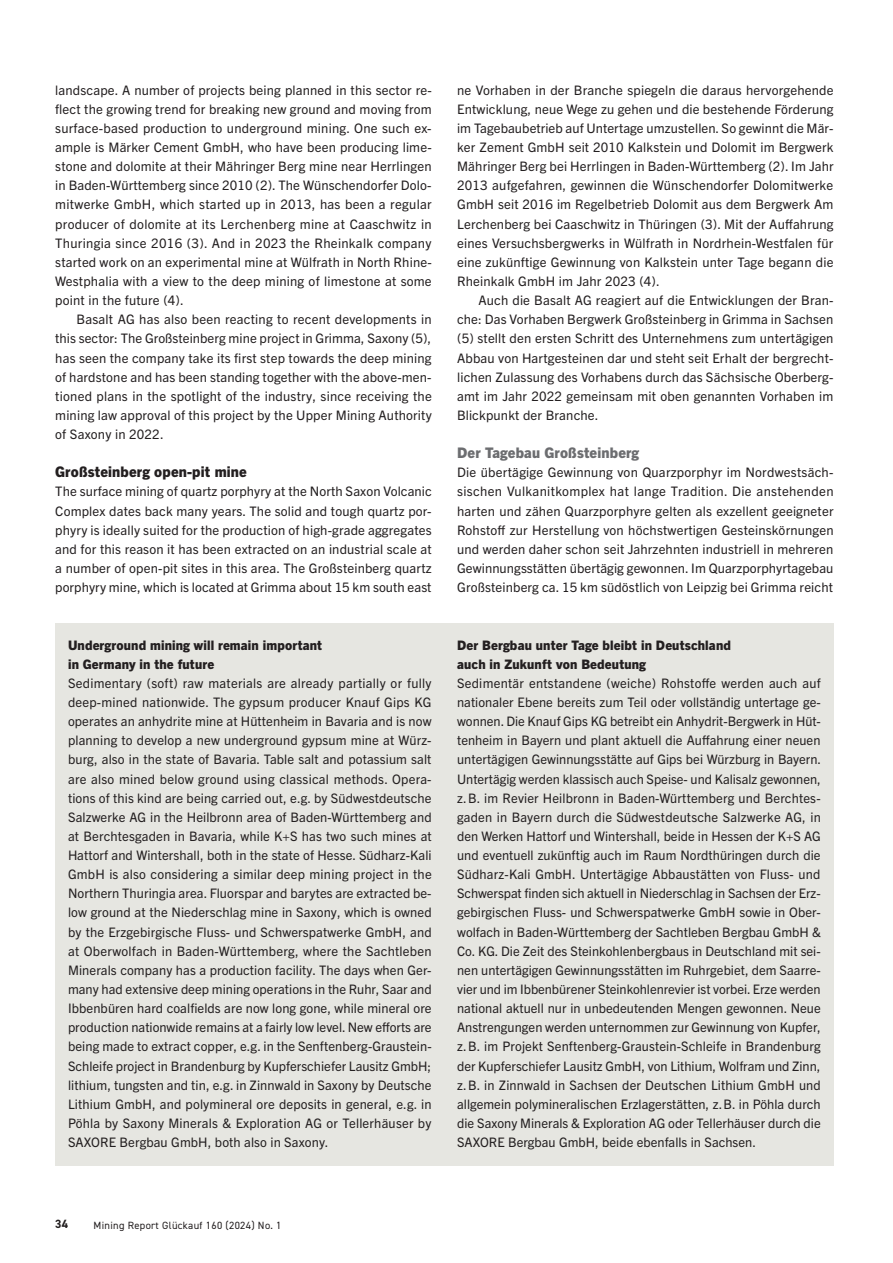
<style>
.page{position:relative;width:893px;height:1263px;background:#fff}
.page>*{position:absolute;margin:0;border:0;box-sizing:border-box;transform-origin:0 0}
.t1{font:800 14.7px "Trade Gothic Next LT Pro";letter-spacing:.01em;color:#231f20}
.t2{font:800 14.7px "Trade Gothic Next LT Pro";letter-spacing:.01em;color:#6c6d70}
.t3{font:13.2px/19.2px "Trade Gothic Next LT Pro";letter-spacing:.01em;color:#231f20;text-align:justify}
.t4{font:800 13.2px/19.2px "Trade Gothic Next LT Pro";letter-spacing:.01em;color:#231f20}
.t5{font:700 12px "DIN2014";color:#231f20}
.t6{font:10.5px "DIN2014";letter-spacing:.03em;color:#231f20}
</style>
<div class="page">
<div style="left:55px;top:623px;width:778px;height:543px;background:#e6e6e1"></div>
<p class="t3" style="left:55px;top:79px;width:378px">landscape. A number of projects being planned in this sector re&shy;flect the growing trend for breaking new ground and moving from surface-based production to underground mining. One such ex&shy;ample is Märker Cement GmbH, who have been producing lime&shy;stone and dolomite at their Mähringer Berg mine near Herrlingen in Baden-Württemberg since 2010 (2). The Wünschendorfer Dolo&shy;mitwerke GmbH, which started up in 2013, has been a regular producer of dolomite at its Lerchenberg mine at Caaschwitz in Thuringia since 2016 (3). And in 2023 the Rheinkalk company started work on an experimental mine at Wülfrath in North Rhine-Westphalia with a view to the deep mining of limestone at some point in the future (4).</p>
<p class="t3" style="left:55px;top:309px;width:378px;text-indent:21px">Basalt AG has also been reacting to recent developments in this sector: The Großsteinberg mine project in Grimma, Saxony (5), has seen the company take its first step towards the deep mining of hardstone and has been standing together with the above-men&shy;tioned plans in the spotlight of the industry, since receiving the mining law approval of this project by the Upper Mining Authority of Saxony in 2022.</p>
<p class="t1" style="left:55px;top:462px;width:193px">Großsteinberg open-pit mine</p>
<p class="t3" style="left:55px;top:481px;width:378px">The surface mining of quartz porphyry at the North Saxon Volcanic Complex dates back many years. The solid and tough quartz por&shy;phyry is ideally suited for the production of high-grade aggregates and for this reason it has been extracted on an industrial scale at a number of open-pit sites in this area. The Großsteinberg quartz porphyry mine, which is located at Grimma about 15 km south east</p>
<p class="t4" style="left:68px;top:634px;width:256px">Underground mining will remain important in Germany in the future</p>
<p class="t3" style="left:68px;top:672px;width:365px">Sedimentary (soft) raw materials are already partially or fully deep-mined nationwide. The gypsum producer Knauf Gips KG operates an anhydrite mine at Hüttenheim in Bavaria and is now planning to develop a new underground gypsum mine at Würz&shy;burg, also in the state of Bavaria. Table salt and potassium salt are also mined below ground using classical methods. Opera&shy;tions of this kind are being carried out, e.g. by Südwestdeutsche Salzwerke AG in the Heilbronn area of Baden-Württemberg and at Berchtesgaden in Bavaria, while K+S has two such mines at Hattorf and Wintershall, both in the state of Hesse. Südharz-Kali GmbH is also considering a similar deep mining project in the Northern Thuringia area. Fluorspar and barytes are extracted be&shy;low ground at the Niederschlag mine in Saxony, which is owned by the Erzgebirgische Fluss- und Schwerspatwerke GmbH, and at Oberwolfach in Baden-Württemberg, where the Sachtleben Minerals company has a production facility. The days when Ger&shy;many had extensive deep mining operations in the Ruhr, Saar and Ibbenbüren hard coalfields are now long gone, while mineral ore production nationwide remains at a fairly low level. New efforts are being made to extract copper, e.g. in the Senftenberg-Graustein-Schleife project in Brandenburg by Kupferschiefer Lausitz GmbH; lithium, tungsten and tin, e.g. in Zinnwald in Saxony by Deutsche Lithium GmbH, and polymineral ore deposits in general, e.g. in Pöhla by Saxony Minerals &amp; Exploration AG or Tellerhäuser by SAXORE Bergbau GmbH, both also in Saxony.</p>
<p class="t3" style="left:457px;top:79px;width:378px">ne Vorhaben in der Branche spiegeln die daraus hervorgehende Entwicklung, neue Wege zu gehen und die bestehende Förderung im Tagebaubetrieb auf Untertage umzustellen. So gewinnt die Mär&shy;ker Zement GmbH seit 2010 Kalkstein und Dolomit im Bergwerk Mähringer Berg bei Herrlingen in Baden-Württemberg (2). Im Jahr 2013 aufgefahren, gewinnen die Wünschendorfer Dolomitwerke GmbH seit 2016 im Regelbetrieb Dolomit aus dem Bergwerk Am Lerchenberg bei Caaschwitz in Thüringen (3). Mit der Auffahrung eines Versuchsbergwerks in Wülfrath in Nordrhein-Westfalen für eine zukünftige Gewinnung von Kalkstein unter Tage begann die Rheinkalk GmbH im Jahr 2023 (4).</p>
<p class="t3" style="left:457px;top:290px;width:378px;text-indent:21px">Auch die Basalt AG reagiert auf die Entwicklungen der Bran&shy;che: Das Vorhaben Bergwerk Großsteinberg in Grimma in Sachsen (5) stellt den ersten Schritt des Unternehmens zum untertägigen Abbau von Hartgesteinen dar und steht seit Erhalt der bergrecht&shy;lichen Zulassung des Vorhabens durch das Sächsische Oberberg&shy;amt im Jahr 2022 gemeinsam mit oben genannten Vorhaben im Blickpunkt der Branche.</p>
<p class="t2" style="left:457px;top:443px;width:184px">Der Tagebau Großsteinberg</p>
<p class="t3" style="left:457px;top:462px;width:378px">Die übertägige Gewinnung von Quarzporphyr im Nordwestsäch&shy;sischen Vulkanitkomplex hat lange Tradition. Die anstehenden harten und zähen Quarzporphyre gelten als exzellent geeigneter Rohstoff zur Herstellung von höchstwertigen Gesteinskörnungen und werden daher schon seit Jahrzehnten industriell in mehreren Gewinnungsstätten übertägig gewonnen. Im Quarzporphyrtagebau Großsteinberg ca. 15 km südöstlich von Leipzig bei Grimma reicht</p>
<p class="t4" style="left:457px;top:634px;width:275px">Der Bergbau unter Tage bleibt in Deutschland auch in Zukunft von Bedeutung</p>
<p class="t3" style="left:457px;top:672px;width:366px">Sedimentär entstandene (weiche) Rohstoffe werden auch auf nationaler Ebene bereits zum Teil oder vollständig untertage ge&shy;wonnen. Die Knauf Gips KG betreibt ein Anhydrit-Bergwerk in Hüt&shy;tenheim in Bayern und plant aktuell die Auffahrung einer neuen untertägigen Gewinnungsstätte auf Gips bei Würzburg in Bayern.<br>Untertägig werden klassisch auch Speise- und Kalisalz gewonnen, z.B. im Revier Heilbronn in Baden-Württemberg und Berchtes&shy;gaden in Bayern durch die Südwestdeutsche Salzwerke AG, in den Werken Hattorf und Wintershall, beide in Hessen der K+S AG und eventuell zukünftig auch im Raum Nordthüringen durch die Südharz-Kali GmbH. Untertägige Abbaustätten von Fluss- und Schwerspat finden sich aktuell in Niederschlag in Sachsen der Erz&shy;gebirgischen Fluss- und Schwerspatwerke GmbH sowie in Ober&shy;wolfach in Baden-Württemberg der Sachtleben Bergbau GmbH &amp; Co. KG. Die Zeit des Steinkohlenbergbaus in Deutschland mit sei&shy;nen untertägigen Gewinnungsstätten im Ruhrgebiet, dem Saarre&shy;vier und im Ibbenbürener Steinkohlenrevier ist vorbei. Erze werden national aktuell nur in unbedeutenden Mengen gewonnen. Neue Anstrengungen werden unternommen zur Gewinnung von Kupfer, z.B. im Projekt Senftenberg-Graustein-Schleife in Brandenburg der Kupferschiefer Lausitz GmbH, von Lithium, Wolfram und Zinn, z.B. in Zinnwald in Sachsen der Deutschen Lithium GmbH und allgemein polymineralischen Erzlagerstätten, z.B. in Pöhla durch die Saxony Minerals &amp; Exploration AG oder Tellerhäuser durch die SAXORE Bergbau GmbH, beide ebenfalls in Sachsen.</p>
<p class="t5" style="left:55px;top:1216px;width:14px">34</p>
<p class="t6" style="left:94px;top:1218px;width:189px">Mining Report Glückauf 160 (2024) No. 1</p>
</div>
